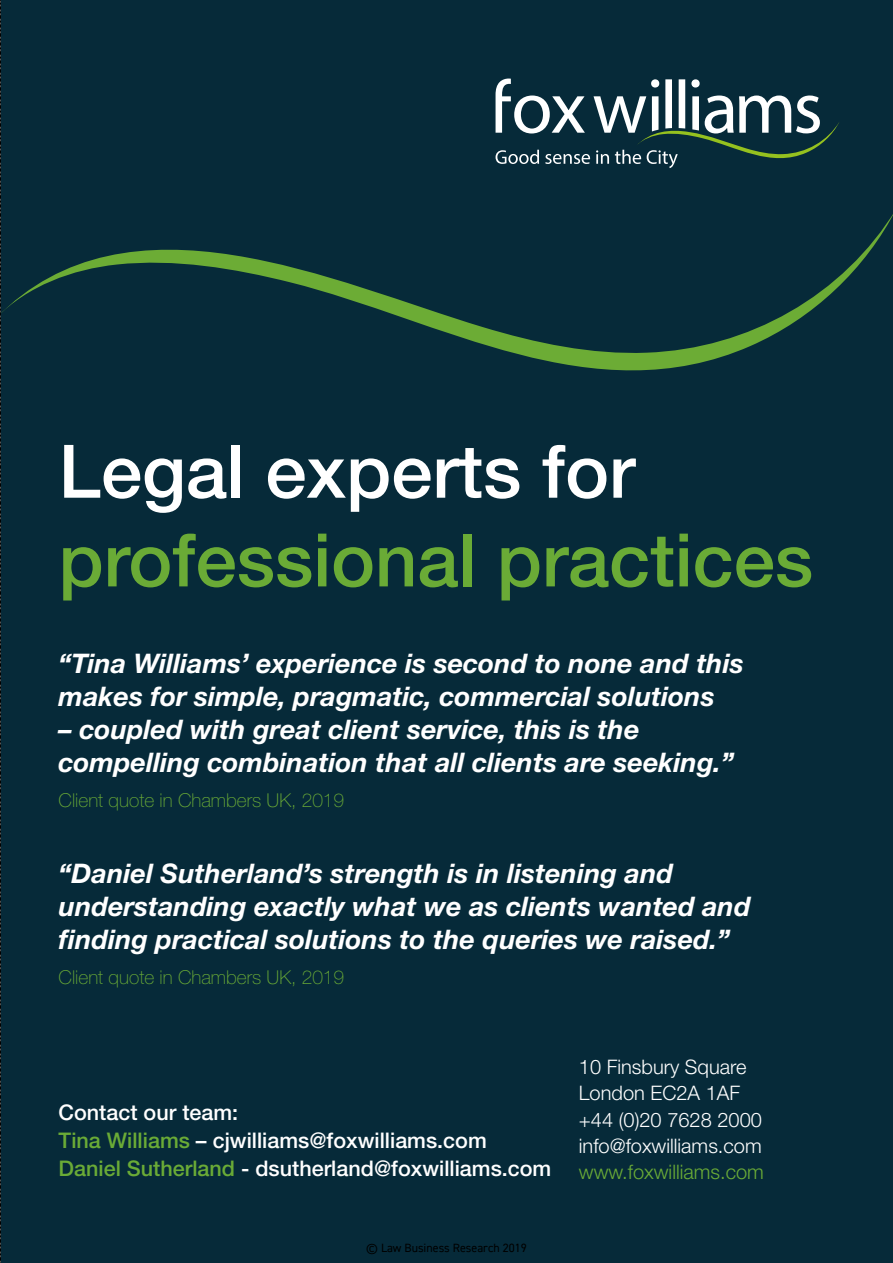
<style>
.page{position:relative;width:893px;height:1263px;background:#fff}
.page>*{position:absolute;margin:0;border:0;box-sizing:border-box;transform-origin:0 0}
.t1{font:500 73.95px "Helvetica Neue";color:#6aab36}
.t2{font:500 73.95px "Helvetica Neue";color:#fff}
.t3{font:italic 700 27px/33px "Helvetica Neue";color:#fff}
.t4{font:500 21.6px/27.8px "Helvetica Neue";color:#fff}
.t5{font:300 19.95px/26.2px "Helvetica Neue";color:#fff}
.t6{font:300 19.95px "Helvetica Neue";color:#6aab36}
.t7{font:100 19.05px "Helvetica Neue";color:#6aab36}
.t8{font:12px "DIN2014";color:#000}
.s1{color:#6aab36}
</style>
<div class="page">
<div style="left:1px;top:0;width:892px;height:1263px;background:#062a39"></div>
<div style="left:1px;top:183px;width:892px;height:232px;background:#062a39"></div>
<svg style="left:496px;top:79px;width:344px;height:89px"></svg>
<h1 class="t2" style="left:59px;top:427px;width:578px">Legal experts for</h1>
<h1 class="t1" style="left:59px;top:516px;width:756px">professional practices</h1>
<p class="t3" style="left:59px;top:646px;width:687px">“Tina Williams’ experience is second to none and this makes for simple, pragmatic, commercial solutions</p>
<p class="t3" style="left:59px;top:712px;width:677px">– coupled with great client service, this is the compelling combination that all clients are seeking.”</p>
<p class="t7" style="left:59px;top:789px;width:287px">Client quote in Chambers UK, 2019</p>
<p class="t3" style="left:59px;top:856px;width:694px">“Daniel Sutherland’s strength is in listening and understanding exactly what we as clients wanted and finding practical solutions to the queries we raised.”</p>
<p class="t7" style="left:59px;top:966px;width:287px">Client quote in Chambers UK, 2019</p>
<p class="t4" style="left:59px;top:1099px;width:494px">Contact our team:<br><span class="s1">Tina Williams</span> – cjwilliams@foxwilliams.com<br><span class="s1">Daniel Sutherland</span> - dsutherland@foxwilliams.com</p>
<p class="t8" style="left:366px;top:1240px;width:162px">© Law Business Research 2019</p>
<p class="t5" style="left:579px;top:1053px;width:185px">10 Finsbury Square<br>London EC2A 1AF +44 (0)20 7628 2000 info@foxwilliams.com</p>
<p class="t6" style="left:579px;top:1160px;width:186px">www.foxwilliams.com</p>
</div>
